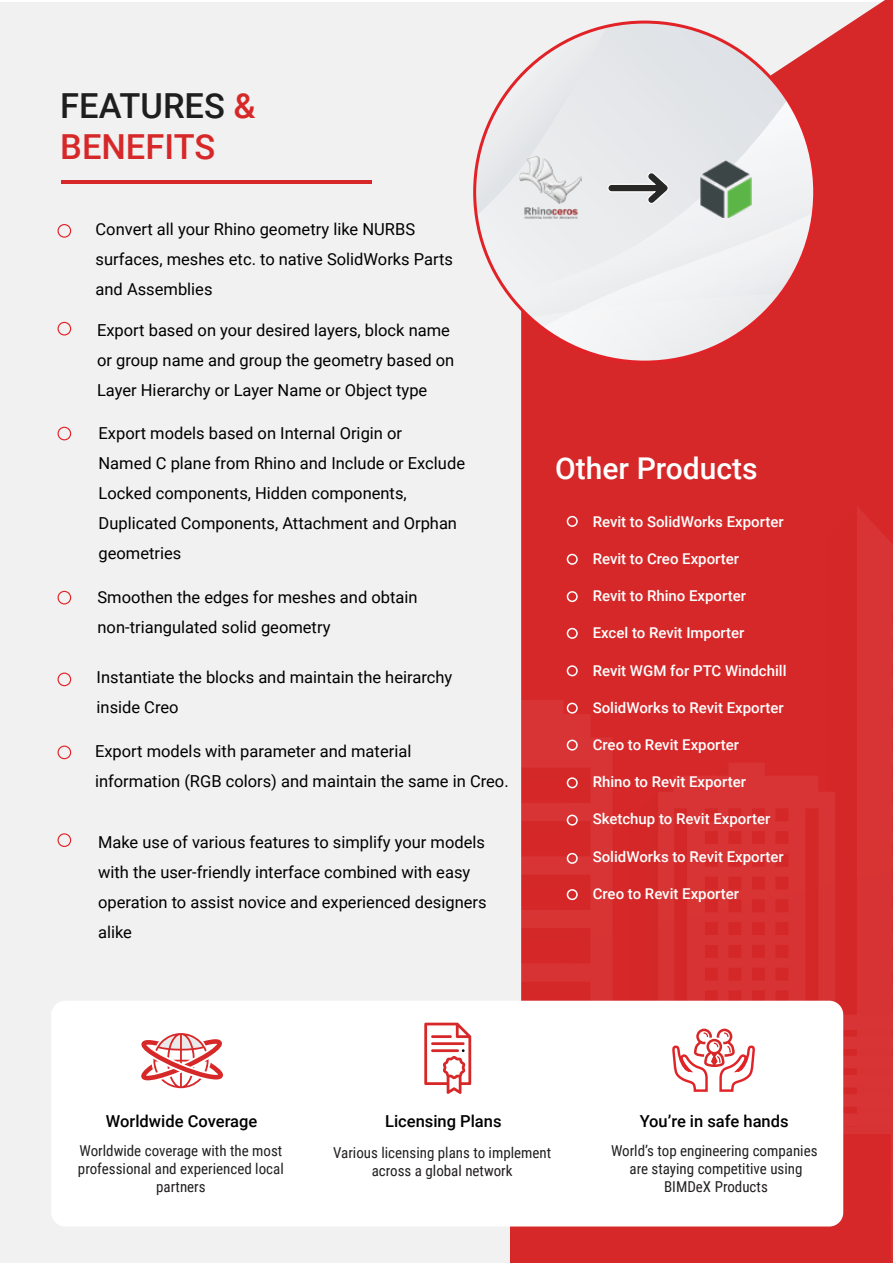
<style>
.page{position:relative;width:893px;height:1263px;background:#fff}
.page>*{position:absolute;margin:0;border:0;box-sizing:border-box;transform-origin:0 0}
.t1{font:500 34.5px/41.4px "Roboto";color:#d72829}
.t2{font:500 30px "Roboto";color:#fff}
.t3{font:16.5px/30px "Roboto";color:#000}
.t4{font:500 16.5px "Roboto";color:#000}
.t5{font:15px/18px "Roboto Condensed";color:#221f20;text-align:center}
.t6{font:500 14.85px "Roboto";color:#fff}
.s1{color:#1e1e1e}
</style>
<div class="page">
<div style="left:0;top:3px;width:893px;height:1260px;background:#f1f1f1"></div>
<svg style="left:521px;top:0;width:372px;height:506px;background:#d93a3b"></svg>
<svg style="left:521px;top:506px;width:372px;height:425px;background:#d62b2c"></svg>
<svg style="left:521px;top:932px;width:372px;height:331px;background:#d62f30"></svg>
<div style="left:510px;top:1134px;width:381px;height:129px;background:#d72829"></div>
<div style="left:51px;top:1001px;width:792px;height:225px;background:#fff;border-radius:14px"></div>
<div style="left:58px;top:224px;width:13px;height:14px;border:1px solid #e12226;border-radius:50%"></div>
<div style="left:58px;top:591px;width:13px;height:13px;border:1px solid #e12226;border-radius:50%"></div>
<div style="left:58px;top:672px;width:13px;height:14px;border:1px solid #e12226;border-radius:50%"></div>
<div style="left:58px;top:745px;width:13px;height:14px;border:1px solid #e12226;border-radius:50%"></div>
<div style="left:567px;top:516px;width:11px;height:11px;border:2px solid #fff;border-radius:50%"></div>
<div style="left:567px;top:554px;width:11px;height:11px;border:2px solid #fff;border-radius:50%"></div>
<div style="left:567px;top:591px;width:11px;height:11px;border:2px solid #fff;border-radius:50%"></div>
<div style="left:567px;top:628px;width:11px;height:11px;border:2px solid #fff;border-radius:50%"></div>
<div style="left:567px;top:665px;width:11px;height:11px;border:2px solid #fff;border-radius:50%"></div>
<div style="left:567px;top:703px;width:11px;height:11px;border:2px solid #fff;border-radius:50%"></div>
<div style="left:567px;top:740px;width:11px;height:11px;border:2px solid #fff;border-radius:50%"></div>
<div style="left:567px;top:777px;width:11px;height:11px;border:2px solid #fff;border-radius:50%"></div>
<div style="left:567px;top:815px;width:11px;height:11px;border:2px solid #fff;border-radius:50%"></div>
<div style="left:567px;top:853px;width:11px;height:11px;border:2px solid #fff;border-radius:50%"></div>
<div style="left:567px;top:889px;width:11px;height:11px;border:2px solid #fff;border-radius:50%"></div>
<svg style="left:424px;top:1023px;width:47px;height:71px"></svg>
<svg style="left:672px;top:1029px;width:83px;height:63px"></svg>
<svg style="left:141px;top:1033px;width:82px;height:55px"></svg>
<hr style="left:61px;top:181px;width:310px;height:3px;background:#d72829">
<svg style="left:669px;top:22px;width:146px;height:39px"></svg>
<svg style="left:502px;top:61px;width:313px;height:301px"></svg>
<svg style="left:475px;top:22px;width:194px;height:266px"></svg>
<div style="left:58px;top:322px;width:13px;height:13px;border:1px solid #e12226;border-radius:50%"></div>
<div style="left:58px;top:427px;width:13px;height:13px;border:1px solid #e12226;border-radius:50%"></div>
<img style="left:520px;top:157px;width:62px;height:61px">
<div style="left:58px;top:833px;width:13px;height:14px;border:1px solid #e12226;border-radius:50%"></div>
<img style="left:700px;top:160px;width:55px;height:57px">
<h1 class="t1" style="left:60px;top:84px;width:197px"><span class="s1">FEATURES</span> &amp;<br>BENEFITS</h1>
<p class="t3" style="left:96px;top:213px;width:359px">Convert all your Rhino geometry like NURBS surfaces, meshes etc. to native SolidWorks Parts and Assemblies</p>
<p class="t3" style="left:97px;top:314px;width:359px">Export based on your desired layers, block name or group name and group the geometry based on<br>Layer Hierarchy or Layer Name or Object type</p>
<p class="t3" style="left:99px;top:417px;width:368px">Export models based on Internal Origin or<br>Named C plane from Rhino and Include or Exclude Locked components, Hidden components, Duplicated Components, Attachment and Orphan geometries</p>
<p class="t3" style="left:98px;top:581px;width:321px">Smoothen the edges for meshes and obtain non-triangulated solid geometry</p>
<p class="t3" style="left:97px;top:661px;width:357px">Instantiate the blocks and maintain the heirarchy inside Creo</p>
<p class="t3" style="left:95px;top:735px;width:415px">Export models with parameter and material<br>information (RGB colors) and maintain the same in Creo.</p>
<p class="t3" style="left:98px;top:826px;width:390px">Make use of various features to simplify your models with the user-friendly interface combined with easy operation to assist novice and experienced designers alike</p>
<h2 class="t2" style="left:555px;top:447px;width:204px">Other Products</h2>
<p class="t6" style="left:593px;top:511px;width:193px">Revit to SolidWorks Exporter</p>
<p class="t6" style="left:593px;top:548px;width:148px">Revit to Creo Exporter</p>
<p class="t6" style="left:593px;top:585px;width:155px">Revit to Rhino Exporter</p>
<p class="t6" style="left:593px;top:623px;width:153px">Excel to Revit Importer</p>
<p class="t6" style="left:593px;top:660px;width:195px">Revit WGM for PTC Windchill</p>
<p class="t6" style="left:593px;top:697px;width:193px">SolidWorks to Revit Exporter</p>
<p class="t6" style="left:593px;top:734px;width:148px">Creo to Revit Exporter</p>
<p class="t6" style="left:593px;top:771px;width:155px">Rhino to Revit Exporter</p>
<p class="t6" style="left:593px;top:809px;width:179px">Sketchup to Revit Exporter</p>
<p class="t6" style="left:593px;top:846px;width:193px">SolidWorks to Revit Exporter</p>
<p class="t6" style="left:593px;top:883px;width:148px">Creo to Revit Exporter</p>
<p class="t4" style="left:106px;top:1109px;width:153px">Worldwide Coverage</p>
<p class="t4" style="left:385px;top:1109px;width:118px">Licensing Plans</p>
<p class="t4" style="left:640px;top:1109px;width:150px">You’re in safe hands</p>
<p class="t5" style="left:78px;top:1141px;width:207px">Worldwide coverage with the most professional and experienced local partners</p>
<p class="t5" style="left:333px;top:1143px;width:220px">Various licensing plans to implement across a global network</p>
<p class="t5" style="left:611px;top:1141px;width:208px">World’s top engineering companies are staying competitive using<br>BIMDeX Products</p>
</div>
